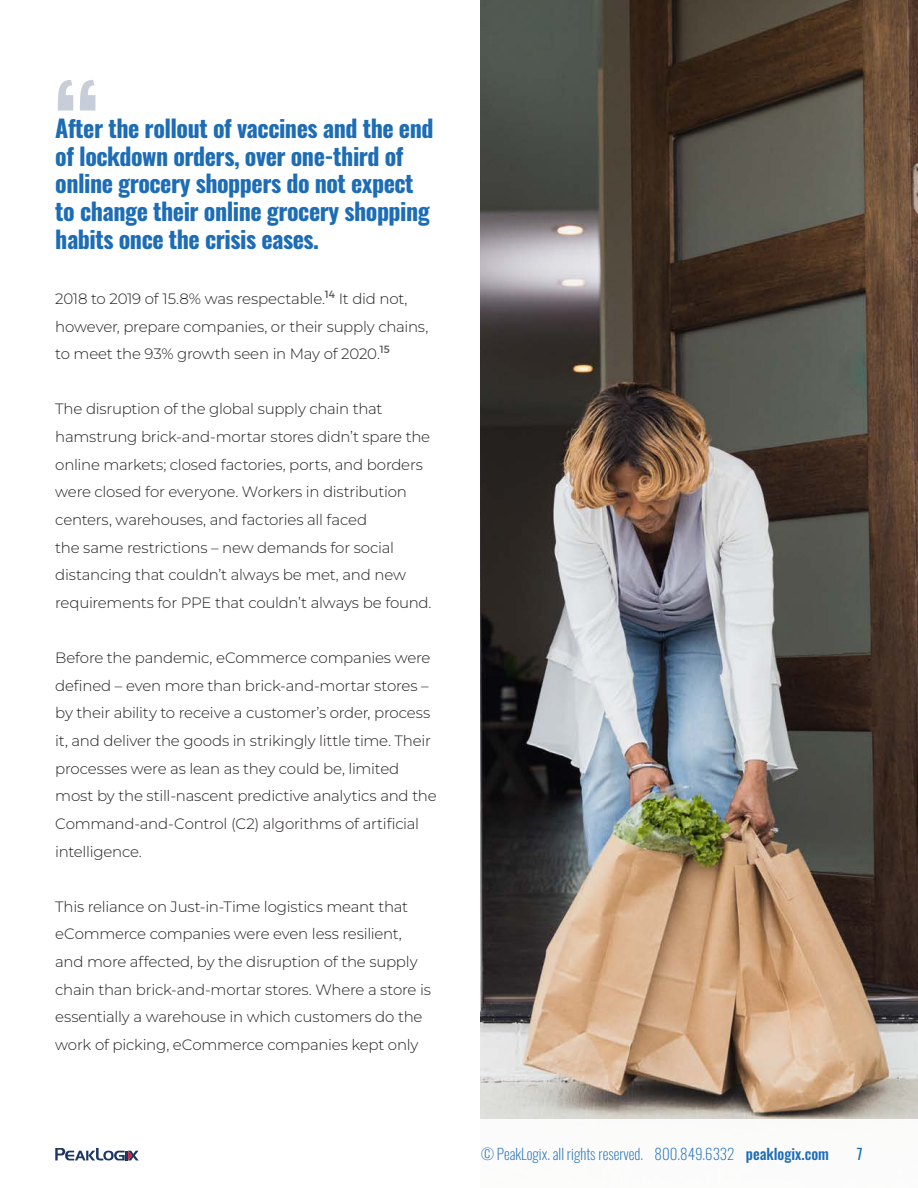
<style>
.page{position:relative;width:918px;height:1188px;background:#fff}
.page>*{position:absolute;margin:0;border:0;box-sizing:border-box;transform-origin:0 0}
.t1{font:700 108px "Oswald";color:#1b3463}
.t2{font:700 24px/27.6px "Oswald";letter-spacing:-.02em;color:#1c6cb6}
.Line{font:100 15px/27.6px "Montserrat";letter-spacing:-.015em;color:#231f20}
.t3{font:200 15px "Oswald";color:#1c6cb6}
.t4{font:15px "Oswald";color:#1c6cb6}
.s1{font-weight:500}
</style>
<div class="page">
<img style="left:480px;top:0;width:438px;height:1119px">
<svg style="left:55px;top:1148px;width:84px;height:12px"></svg>
<h1 class="t1" style="left:55px;top:68px;width:48px">“</h1>
<p class="t2" style="left:55px;top:116px;width:380px">After the rollout of vaccines and the end of lockdown orders, over one-third of online grocery shoppers do not expect to change their online grocery shopping habits once the crisis eases.</p>
<p class="Line" style="left:55px;top:284px;width:375px">2018 to 2019 of 15.8% was respectable.<sup>14</sup> It did not, however, prepare companies, or their supply chains, to meet the 93% growth seen in May of 2020.<sup>15</sup></p>
<p class="Line" style="left:55px;top:395px;width:378px">The disruption of the global supply chain that hamstrung brick-and-mortar stores didn’t spare the online markets; closed factories, ports, and borders were closed for everyone. Workers in distribution centers, warehouses, and factories all faced<br>the same restrictions – new demands for social distancing that couldn’t always be met, and new requirements for PPE that couldn’t always be found.</p>
<p class="Line" style="left:55px;top:644px;width:383px">Before the pandemic, eCommerce companies were defined – even more than brick-and-mortar stores – by their ability to receive a customer’s order, process it, and deliver the goods in strikingly little time. Their processes were as lean as they could be, limited most by the still-nascent predictive analytics and the Command-and-Control (C2) algorithms of artificial intelligence.</p>
<p class="Line" style="left:55px;top:892px;width:377px">This reliance on Just-in-Time logistics meant that eCommerce companies were even less resilient, and more affected, by the disruption of the supply chain than brick-and-mortar stores. Where a store is essentially a warehouse in which customers do the work of picking, eCommerce companies kept only</p>
<p class="t3" style="left:481px;top:1141px;width:349px">© PeakLogix. all rights reserved. 800.849.6332 <span class="s1">peaklogix.com</span></p>
<p class="t4" style="left:857px;top:1141px;width:7px">7</p>
</div>
